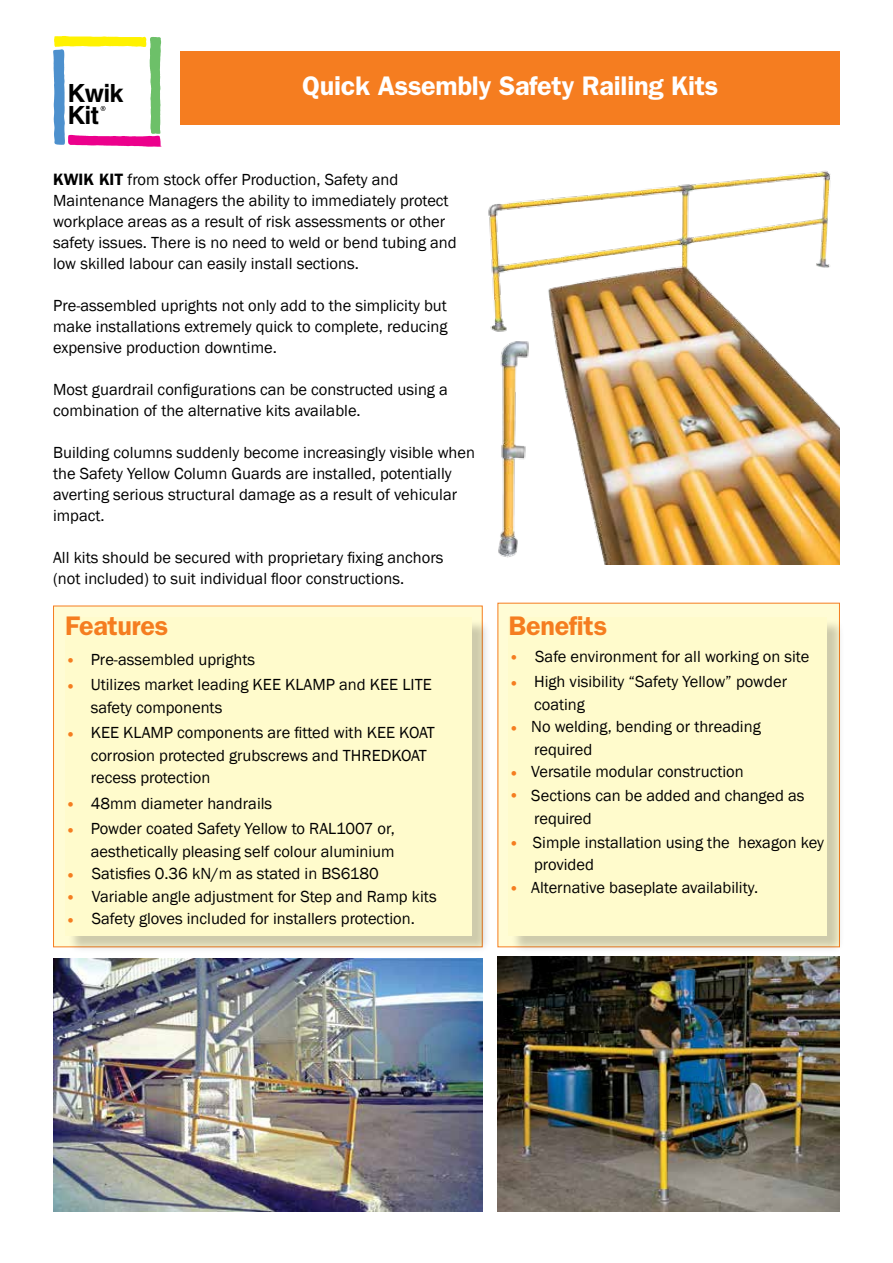
<style>
.page{position:relative;width:893px;height:1263px;background:#fff}
.page>*{position:absolute;margin:0;border:0;box-sizing:border-box;transform-origin:0 0}
.t1{font:600 27px "ITC Franklin Gothic Std";letter-spacing:-.01em;color:#fff}
.t2{font:600 27px "ITC Franklin Gothic Std";letter-spacing:-.015em;color:#f57d20}
.t3{font:700 25.05px/21.3px "Helvetica";letter-spacing:-.025em;color:#000}
.t4{font:16.5px/21px "Franklin Gothic";color:#000}
.s1{font-family:"ITC Franklin Gothic Std";font-weight:600}
.s2{color:#f57d20}
</style>
<div class="page">
<div style="left:181px;top:51px;width:659px;height:73px;background:#f57d20"></div>
<img style="left:497px;top:957px;width:342px;height:255px">
<div style="left:53px;top:606px;width:430px;height:341px;background:#fffcd5;border:1px solid #f57d20"></div>
<div style="left:67px;top:619px;width:424px;height:335px;background:#000;opacity:.2"></div>
<div style="left:65px;top:617px;width:407px;height:318px;background:#fffbcc"></div>
<div style="left:497px;top:603px;width:343px;height:344px;background:#fffcd5"></div>
<div style="left:511px;top:619px;width:334px;height:335px;background:#000;opacity:.2"></div>
<div style="left:509px;top:617px;width:318px;height:318px;background:#fffbcc"></div>
<img style="left:53px;top:958px;width:430px;height:254px">
<img style="left:488px;top:170px;width:352px;height:394px">
<svg style="left:53px;top:36px;width:109px;height:111px"></svg>
<h2 class="t3" style="left:67px;top:84px;width:57px">Kwik<br>Kit</h2>
<h1 class="t1" style="left:302px;top:70px;width:418px">Quick Assembly Safety Railing Kits</h1>
<p class="t4" style="left:53px;top:169px;width:405px"><span class="s1">KWIK KIT</span> from stock offer Production, Safety and Maintenance Managers the ability to immediately protect workplace areas as a result of risk assessments or other safety issues. There is no need to weld or bend tubing and low skilled labour can easily install sections.</p>
<p class="t4" style="left:53px;top:295px;width:396px;text-align:justify">Pre-assembled uprights not only add to the simplicity but make installations extremely quick to complete, reducing expensive production downtime.</p>
<p class="t4" style="left:53px;top:379px;width:396px">Most guardrail configurations can be constructed using a combination of the alternative kits available.</p>
<p class="t4" style="left:53px;top:442px;width:423px">Building columns suddenly become increasingly visible when the Safety Yellow Column Guards are installed, potentially averting serious structural damage as a result of vehicular impact.</p>
<p class="t4" style="left:53px;top:547px;width:392px">All kits should be secured with proprietary fixing anchors (not included) to suit individual floor constructions.</p>
<h1 class="t2" style="left:65px;top:610px;width:105px">Features</h1>
<p class="t4" style="left:65px;top:649px;width:191px"><span class="s2">•</span> Pre-assembled uprights</p>
<p class="t4" style="left:91px;top:674px;width:342px;line-height:22.5px;text-indent:-26px"><span class="s2">•</span> Utilizes market leading KEE KLAMP and KEE LITE safety components</p>
<p class="t4" style="left:91px;top:722px;width:346px;line-height:22.5px;text-indent:-26px"><span class="s2">•</span> KEE KLAMP components are fitted with KEE KOAT corrosion protected grubscrews and THREDKOAT recess protection</p>
<p class="t4" style="left:65px;top:793px;width:209px"><span class="s2">•</span> 48mm diameter handrails</p>
<p class="t4" style="left:65px;top:818px;width:331px;line-height:22.5px;text-align:right"><span class="s2">•</span> Powder coated Safety Yellow to RAL1007 or, aesthetically pleasing self colour aluminium</p>
<p class="t4" style="left:65px;top:864px;width:315px"><span class="s2">•</span> Satisfies 0.36 kN/m as stated in BS6180</p>
<p class="t4" style="left:65px;top:886px;width:373px"><span class="s2">•</span> Variable angle adjustment for Step and Ramp kits</p>
<p class="t4" style="left:65px;top:909px;width:351px"><span class="s2">•</span> Safety gloves included for installers protection.</p>
<h1 class="t2" style="left:509px;top:610px;width:100px">Benefits</h1>
<p class="t4" style="left:509px;top:646px;width:302px"><span class="s2">•</span> Safe environment for all working on site</p>
<p class="t4" style="left:534px;top:671px;width:255px;line-height:22.5px;text-indent:-26px"><span class="s2">•</span> High visibility “Safety Yellow” powder coating</p>
<p class="t4" style="left:534px;top:716px;width:228px;line-height:22.5px;text-indent:-25px"><span class="s2">•</span> No welding, bending or threading required</p>
<p class="t4" style="left:509px;top:762px;width:237px"><span class="s2">•</span> Versatile modular construction</p>
<p class="t4" style="left:534px;top:785px;width:272px;line-height:22.5px;text-indent:-26px"><span class="s2">•</span> Sections can be added and changed as required</p>
<p class="t4" style="left:534px;top:831px;width:291px;line-height:22.5px;text-indent:-26px"><span class="s2">•</span> Simple installation using the hexagon key provided</p>
<p class="t4" style="left:509px;top:877px;width:251px"><span class="s2">•</span> Alternative baseplate availability.</p>
</div>
